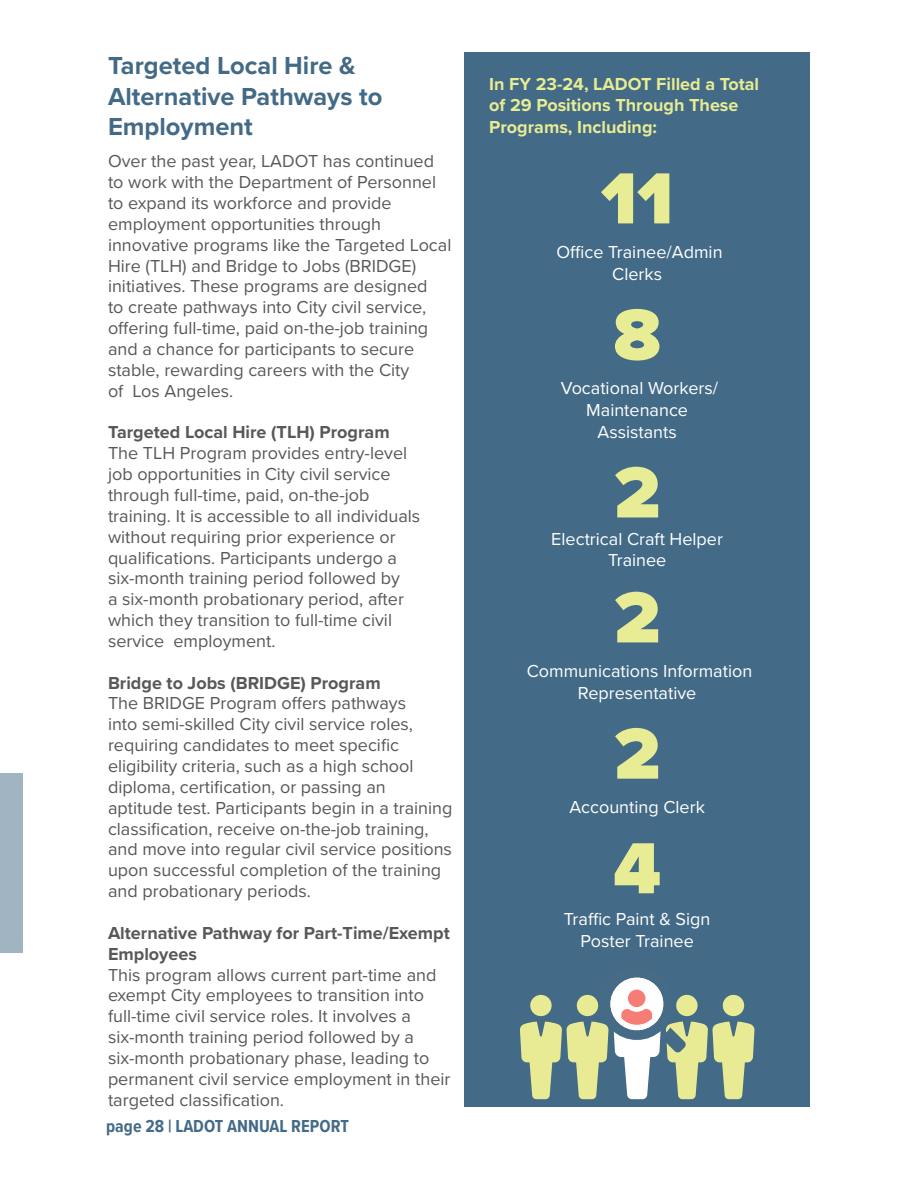
<style>
.page{position:relative;width:918px;height:1188px;background:#fff}
.page>*{position:absolute;margin:0;border:0;box-sizing:border-box;transform-origin:0 0}
.t1{font:900 75px "Proxima Nova";color:#e8ec94}
.tc_bulletin{font:700 25.5px/30.6px "Proxima Nova";color:#436a86}
.tc_bulletin-2{font:18px/20.9px "Proxima Nova";color:#57585a}
.tc_bulletin-3{font:18px/21.6px "Proxima Nova";color:#fff;text-align:center}
.tc_bulletin-4{font:700 18px/20.9px "Proxima Nova";color:#57585a}
.tc_bulletin-5{font:700 18px/21.6px "Proxima Nova";color:#e8ec94}
.t2{font:700 18px "Proxima Nova Cond";color:#436a86}
</style>
<div class="page">
<div style="left:0;top:773px;width:23px;height:180px;background:#a1b4c2"></div>
<div style="left:464px;top:53px;width:346px;height:1054px;background:#436a86"></div>
<svg style="left:520px;top:977px;width:235px;height:122px"></svg>
<div style="left:530px;top:995px;width:22px;height:21px;background:#e8eb94;border-radius:50%"></div>
<p class="tc_bulletin" style="left:108px;top:50px;width:276px">Targeted Local Hire &amp;<br>Alternative Pathways to<br>Employment</p>
<p class="tc_bulletin-2" style="left:108px;top:150px;width:345px">Over the past year, LADOT has continued to work with the Department of Personnel to expand its workforce and provide employment opportunities through innovative programs like the Targeted Local Hire (TLH) and Bridge to Jobs (BRIDGE) initiatives. These programs are designed<br>to create pathways into City civil service, offering full-time, paid on-the-job training and a chance for participants to secure stable, rewarding careers with the City<br>of Los Angeles.</p>
<p class="tc_bulletin-4" style="left:108px;top:422px;width:283px">Targeted Local Hire (TLH) Program</p>
<p class="tc_bulletin-2" style="left:108px;top:442px;width:314px">The TLH Program provides entry-level job opportunities in City civil service through full-time, paid, on-the-job training. It is accessible to all individuals without requiring prior experience or qualifications. Participants undergo a six-month training period followed by<br>a six-month probationary period, after which they transition to full-time civil service employment.</p>
<p class="tc_bulletin-4" style="left:108px;top:672px;width:274px">Bridge to Jobs (BRIDGE) Program</p>
<p class="tc_bulletin-2" style="left:108px;top:692px;width:346px">The BRIDGE Program offers pathways<br>into semi-skilled City civil service roles, requiring candidates to meet specific eligibility criteria, such as a high school diploma, certification, or passing an aptitude test. Participants begin in a training classification, receive on-the-job training, and move into regular civil service positions upon successful completion of the training and probationary periods.</p>
<p class="tc_bulletin-4" style="left:108px;top:922px;width:343px">Alternative Pathway for Part-Time/Exempt<br>Employees</p>
<p class="tc_bulletin-2" style="left:108px;top:963px;width:344px">This program allows current part-time and exempt City employees to transition into full-time civil service roles. It involves a six-month training period followed by a six-month probationary phase, leading to permanent civil service employment in their targeted classification.</p>
<p class="t2" style="left:106px;top:1113px;width:244px">page 28 | LADOT ANNUAL REPORT</p>
<p class="tc_bulletin-5" style="left:489px;top:72px;width:271px">In FY 23-24, LADOT Filled a Total of 29 Positions Through These<br>Programs, Including:</p>
<p class="t1" style="left:601px;top:142px;width:74px">11</p>
<p class="tc_bulletin-3" style="left:556px;top:241px;width:168px">Office Trainee/Admin<br>Clerks</p>
<p class="t1" style="left:614px;top:279px;width:49px">8</p>
<p class="tc_bulletin-3" style="left:561px;top:377px;width:159px">Vocational Workers/<br>Maintenance<br>Assistants</p>
<p class="t1" style="left:614px;top:437px;width:47px">2</p>
<p class="tc_bulletin-3" style="left:551px;top:527px;width:173px">Electrical Craft Helper<br>Trainee</p>
<p class="t1" style="left:614px;top:562px;width:47px">2</p>
<p class="tc_bulletin-3" style="left:527px;top:660px;width:227px">Communications Information<br>Representative</p>
<p class="t1" style="left:614px;top:698px;width:47px">2</p>
<p class="tc_bulletin-3" style="left:569px;top:796px;width:137px">Accounting Clerk</p>
<p class="t1" style="left:613px;top:812px;width:49px">4</p>
<p class="tc_bulletin-3" style="left:564px;top:907px;width:148px">Traffic Paint &amp; Sign<br>Poster Trainee</p>
</div>
